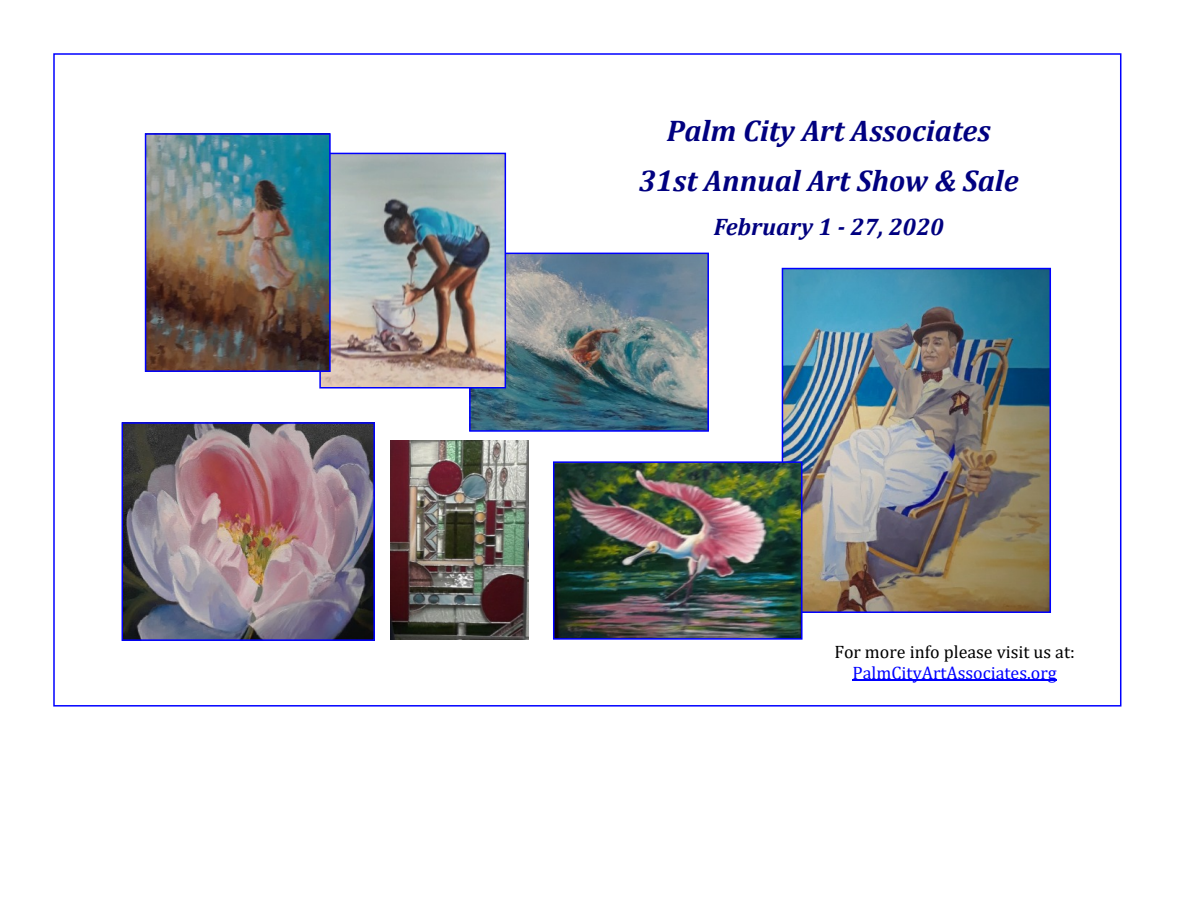
<style>
.page{position:relative;width:1188px;height:918px;background:#fff}
.page>*{position:absolute;margin:0;border:0;box-sizing:border-box;transform-origin:0 0}
.t1{font:italic 700 30px/50.1px "Cambria";color:#000080;text-align:center}
.t2{font:italic 700 24px "Cambria";color:#000080}
.t3{font:18px "Cambria";color:#000}
.t4{font:18px "Cambria";color:#00f}
</style>
<div class="page">
<img style="left:125px;top:425px;width:247px;height:213px">
<div style="left:122px;top:422px;width:253px;height:219px;border:2px solid #00f"></div>
<img style="left:785px;top:271px;width:263px;height:339px">
<div style="left:782px;top:268px;width:269px;height:345px;border:2px solid #00f"></div>
<img style="left:472px;top:256px;width:234px;height:173px">
<div style="left:469px;top:253px;width:240px;height:179px;border:2px solid #00f"></div>
<img style="left:322px;top:156px;width:181px;height:229px">
<div style="left:319px;top:153px;width:187px;height:235px;border:2px solid #00f"></div>
<img style="left:148px;top:136px;width:180px;height:233px">
<div style="left:145px;top:133px;width:186px;height:239px;border:2px solid #00f"></div>
<img style="left:556px;top:464px;width:244px;height:173px">
<div style="left:553px;top:461px;width:250px;height:179px;border:2px solid #00f"></div>
<hr style="left:853px;top:679px;width:204px;height:1px;background:#00f">
<img style="left:390px;top:440px;width:138px;height:200px">
<p class="t1" style="left:639px;top:107px;width:382px">Palm City Art Associates<br>31st Annual Art Show &amp; Sale</p>
<p class="t2" style="left:714px;top:217px;width:232px">February 1 - 27, 2020</p>
<p class="t3" style="left:834px;top:644px;width:242px">For more info please visit us at:</p>
<p class="t4" style="left:853px;top:665px;width:206px">PalmCityArtAssociates.org</p>
</div>
